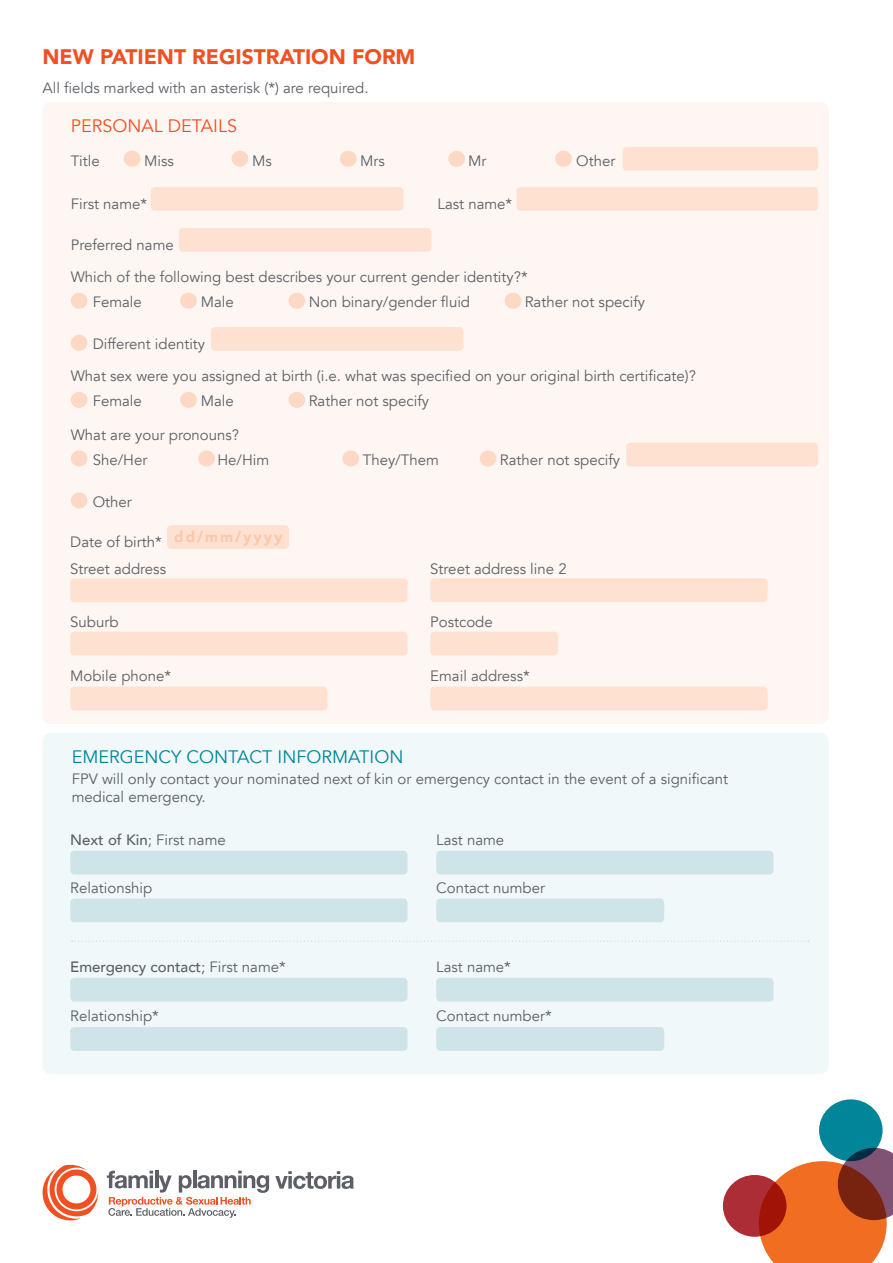
<style>
.page{position:relative;width:893px;height:1263px;background:#fff}
.page>*{position:absolute;margin:0;border:0;box-sizing:border-box;transform-origin:0 0}
.t1{font:900 21px "Avenir";color:#f05022}
.t2{font:18px "Avenir";color:#008599}
.t3{font:18px "Avenir";color:#f05022}
.t4{font:15px/18px "Avenir";color:#5c6066}
.t5{font:500 15px "Avenir";color:#5c6066}
.t6{font:900 15px "Avenir";letter-spacing:.13em;color:#fcc8ab}
.s1{font-weight:500}
.s2{font-weight:400}
</style>
<div class="page">
<svg style="left:760px;top:1148px;width:133px;height:115px"></svg>
<div style="left:819px;top:1099px;width:63px;height:62px;background:#008599;border-radius:50%"></div>
<svg style="left:723px;top:1175px;width:63px;height:62px;background:#a92628"></svg>
<svg style="left:42px;top:1164px;width:56px;height:57px"></svg>
<svg style="left:275px;top:1171px;width:79px;height:18px"></svg>
<svg style="left:107px;top:1171px;width:162px;height:47px"></svg>
<div style="left:43px;top:733px;width:786px;height:341px;background:#f1f8f9;border-radius:9px"></div>
<div style="left:43px;top:102px;width:786px;height:622px;background:#fef6f2;border-radius:9px"></div>
<div style="left:124px;top:151px;width:16px;height:16px;background:#fdd8c4;border-radius:50%"></div>
<div style="left:71px;top:293px;width:17px;height:16px;background:#fdd8c4;border-radius:50%"></div>
<div style="left:71px;top:392px;width:17px;height:16px;background:#fdd8c4;border-radius:50%"></div>
<div style="left:71px;top:450px;width:17px;height:16px;background:#fdd8c4;border-radius:50%"></div>
<div style="left:232px;top:151px;width:16px;height:16px;background:#fdd8c4;border-radius:50%"></div>
<div style="left:180px;top:293px;width:17px;height:16px;background:#fdd8c4;border-radius:50%"></div>
<div style="left:180px;top:392px;width:17px;height:16px;background:#fdd8c4;border-radius:50%"></div>
<div style="left:198px;top:450px;width:17px;height:16px;background:#fdd8c4;border-radius:50%"></div>
<div style="left:340px;top:151px;width:17px;height:16px;background:#fdd8c4;border-radius:50%"></div>
<div style="left:288px;top:293px;width:17px;height:16px;background:#fdd8c4;border-radius:50%"></div>
<div style="left:288px;top:392px;width:17px;height:16px;background:#fdd8c4;border-radius:50%"></div>
<div style="left:480px;top:450px;width:16px;height:16px;background:#fdd8c4;border-radius:50%"></div>
<div style="left:71px;top:492px;width:17px;height:16px;background:#fdd8c4;border-radius:50%"></div>
<div style="left:342px;top:450px;width:17px;height:16px;background:#fdd8c4;border-radius:50%"></div>
<div style="left:448px;top:151px;width:17px;height:16px;background:#fdd8c4;border-radius:50%"></div>
<div style="left:555px;top:151px;width:17px;height:16px;background:#fdd8c4;border-radius:50%"></div>
<div style="left:505px;top:293px;width:16px;height:16px;background:#fdd8c4;border-radius:50%"></div>
<div style="left:71px;top:335px;width:17px;height:16px;background:#fdd8c4;border-radius:50%"></div>
<div style="left:151px;top:187px;width:252px;height:24px;background:#fee1d0;border-radius:4px"></div>
<div style="left:167px;top:525px;width:122px;height:24px;background:#fee1d0;border-radius:4px"></div>
<div style="left:70px;top:578px;width:338px;height:24px;background:#fee1d0;border-radius:4px"></div>
<div style="left:70px;top:851px;width:338px;height:23px;background:#cfe4e9;border-radius:4px"></div>
<div style="left:70px;top:978px;width:338px;height:23px;background:#cfe4e9;border-radius:4px"></div>
<div style="left:430px;top:578px;width:338px;height:24px;background:#fee1d0;border-radius:4px"></div>
<div style="left:70px;top:898px;width:338px;height:24px;background:#cfe4e9;border-radius:4px"></div>
<div style="left:70px;top:1027px;width:338px;height:24px;background:#cfe4e9;border-radius:4px"></div>
<div style="left:70px;top:632px;width:338px;height:23px;background:#fee1d0;border-radius:4px"></div>
<div style="left:436px;top:898px;width:228px;height:24px;background:#cfe4e9;border-radius:4px"></div>
<div style="left:436px;top:1027px;width:228px;height:24px;background:#cfe4e9;border-radius:4px"></div>
<div style="left:70px;top:687px;width:257px;height:23px;background:#fee1d0;border-radius:4px"></div>
<div style="left:430px;top:687px;width:338px;height:23px;background:#fee1d0;border-radius:4px"></div>
<div style="left:430px;top:632px;width:128px;height:23px;background:#fee1d0;border-radius:4px"></div>
<div style="left:211px;top:327px;width:252px;height:24px;background:#fee1d0;border-radius:4px"></div>
<div style="left:626px;top:443px;width:192px;height:23px;background:#fee1d0;border-radius:4px"></div>
<div style="left:179px;top:228px;width:252px;height:24px;background:#fee1d0;border-radius:4px"></div>
<div style="left:516px;top:187px;width:302px;height:24px;background:#fee1d0;border-radius:4px"></div>
<div style="left:622px;top:147px;width:196px;height:24px;background:#fee1d0;border-radius:4px"></div>
<div style="left:436px;top:851px;width:337px;height:23px;background:#cfe4e9;border-radius:4px"></div>
<div style="left:436px;top:978px;width:337px;height:23px;background:#cfe4e9;border-radius:4px"></div>
<svg style="left:72px;top:941px;width:737px;height:1px"></svg>
<h1 class="t1" style="left:43px;top:38px;width:374px">NEW PATIENT REGISTRATION FORM</h1>
<p class="t4" style="left:43px;top:80px;width:328px">All fields marked with an asterisk (*) are required.</p>
<p class="t3" style="left:71px;top:115px;width:168px">PERSONAL DETAILS</p>
<p class="t4" style="left:71px;top:152px;width:31px">Title</p>
<p class="t4" style="left:144px;top:152px;width:31px">Miss</p>
<p class="t4" style="left:252px;top:152px;width:21px">Ms</p>
<p class="t4" style="left:360px;top:152px;width:26px">Mrs</p>
<p class="t4" style="left:468px;top:152px;width:20px">Mr</p>
<p class="t4" style="left:576px;top:152px;width:41px">Other</p>
<p class="t4" style="left:71px;top:195px;width:78px">First name*</p>
<p class="t4" style="left:71px;top:236px;width:105px">Preferred name</p>
<p class="t4" style="left:437px;top:195px;width:76px">Last name*</p>
<p class="t4" style="left:71px;top:268px;width:458px">Which of the following best describes your current gender identity?*</p>
<p class="t4" style="left:93px;top:293px;width:51px">Female</p>
<p class="t4" style="left:201px;top:293px;width:35px">Male</p>
<p class="t4" style="left:309px;top:293px;width:163px">Non binary/gender fluid</p>
<p class="t4" style="left:525px;top:293px;width:122px">Rather not specify</p>
<p class="t4" style="left:93px;top:335px;width:114px">Different identity</p>
<p class="t4" style="left:71px;top:368px;width:627px">What sex were you assigned at birth (i.e. what was specified on your original birth certificate)?</p>
<p class="t4" style="left:93px;top:393px;width:51px">Female</p>
<p class="t4" style="left:201px;top:393px;width:35px">Male</p>
<p class="t4" style="left:309px;top:393px;width:122px">Rather not specify</p>
<p class="t4" style="left:71px;top:426px;width:170px">What are your pronouns?</p>
<p class="t4" style="left:93px;top:451px;width:56px">She/Her</p>
<p class="t4" style="left:217px;top:451px;width:53px">He/Him</p>
<p class="t4" style="left:363px;top:451px;width:78px">They/Them</p>
<p class="t4" style="left:500px;top:451px;width:122px">Rather not specify</p>
<p class="t4" style="left:93px;top:493px;width:41px">Other</p>
<p class="t4" style="left:70px;top:533px;width:93px">Date of birth*</p>
<p class="t6" style="left:174px;top:523px;width:110px">dd/mm/yyyy</p>
<p class="t4" style="left:70px;top:560px;width:97px">Street address</p>
<p class="t4" style="left:430px;top:560px;width:138px">Street address line 2</p>
<p class="t4" style="left:70px;top:613px;width:50px">Suburb</p>
<p class="t4" style="left:430px;top:613px;width:64px">Postcode</p>
<p class="t4" style="left:70px;top:667px;width:102px">Mobile phone*</p>
<p class="t4" style="left:430px;top:667px;width:101px">Email address*</p>
<p class="t2" style="left:72px;top:746px;width:333px">EMERGENCY CONTACT INFORMATION</p>
<p class="t4" style="left:72px;top:770px;width:658px">FPV will only contact your nominated next of kin or emergency contact in the event of a significant medical emergency.</p>
<p class="t4" style="left:70px;top:831px;width:157px"><span class="s1">Next of Kin</span>; First name</p>
<p class="t4" style="left:436px;top:831px;width:70px">Last name</p>
<p class="t4" style="left:70px;top:879px;width:83px">Relationship</p>
<p class="t4" style="left:436px;top:879px;width:110px">Contact number</p>
<p class="t5" style="left:70px;top:953px;width:217px">Emergency contact<span class="s2">; First name*</span></p>
<p class="t4" style="left:436px;top:958px;width:76px">Last name*</p>
<p class="t4" style="left:70px;top:1007px;width:90px">Relationship*</p>
<p class="t4" style="left:436px;top:1007px;width:117px">Contact number*</p>
</div>
